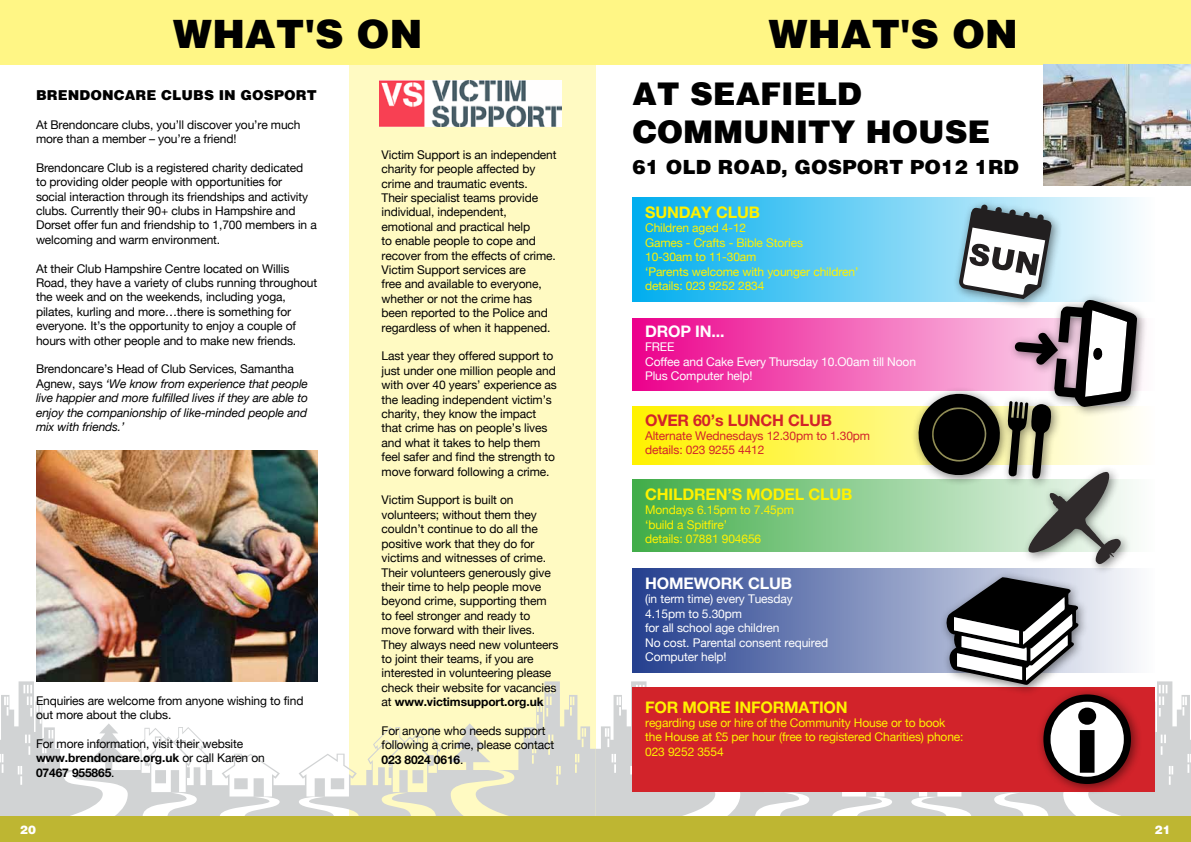
<style>
.page{position:relative;width:1191px;height:842px;background:#fff}
.page>*{position:absolute;margin:0;border:0;box-sizing:border-box;transform-origin:0 0}
.t1{font:900 40px "Helvetica";letter-spacing:-.01em;color:#000}
.t2{font:900 32px/38.4px "Helvetica";letter-spacing:-.01em;color:#000}
.t3{font:900 20px "Helvetica";color:#000}
.t4{font:700 16px "Helvetica Neue";letter-spacing:-.01em;color:#fff200}
.t5{font:700 16px "Helvetica Neue";letter-spacing:-.01em;color:#fff}
.t6{font:700 16px "Helvetica Neue";letter-spacing:-.01em;color:#d2232a}
.t7{font:900 14px "Helvetica";color:#000}
.t8{font:12px/14.4px "Helvetica Neue";letter-spacing:-.01em;color:#000}
.t9{font:12px/14.4px "Helvetica Neue";letter-spacing:-.01em;color:#fff200}
.t10{font:italic 12px/14.4px "Helvetica Neue";letter-spacing:-.01em;color:#000}
.t11{font:12px/14.4px "Helvetica Neue";letter-spacing:-.01em;color:#fff}
.t12{font:12px/14.4px "Helvetica Neue";letter-spacing:-.01em;color:#d2232a}
.t13{font:900 12px "Helvetica";color:#fff}
.s1{font-style:normal}
.s2{font-weight:700}
</style>
<div class="page">
<svg style="left:632px;top:197px;width:505px;height:105px;background:#47c4f3"></svg>
<svg style="left:632px;top:318px;width:282px;height:73px;background:#f043aa"></svg>
<svg style="left:632px;top:406px;width:279px;height:59px;background:#fff443"></svg>
<svg style="left:632px;top:479px;width:282px;height:73px;background:#73c278"></svg>
<div style="left:349px;top:64px;width:246px;height:752px;background:#fffac2"></div>
<svg style="left:0;top:681px;width:595px;height:135px"></svg>
<svg style="left:595px;top:681px;width:596px;height:135px;fill:#d1d3d4"></svg>
<svg style="left:632px;top:568px;width:503px;height:105px;background:#7485b7"></svg>
<div style="left:632px;top:687px;width:523px;height:105px;background:#d2232a"></div>
<div style="left:0;top:816px;width:1191px;height:26px;background:#beb632"></div>
<div style="left:0;top:0;width:1191px;height:64px;background:#fff685"></div>
<img style="left:380px;top:81px;width:181px;height:46px">
<img style="left:36px;top:451px;width:281px;height:230px">
<img style="left:1043px;top:64px;width:148px;height:122px">
<div style="left:952px;top:198px;width:110px;height:112px;background:#000;opacity:.5"></div>
<div style="left:1008px;top:293px;width:140px;height:125px;background:#000;opacity:.5"></div>
<div style="left:1021px;top:465px;width:110px;height:110px;background:#000;opacity:.5"></div>
<svg style="left:914px;top:204px;width:223px;height:360px"></svg>
<div style="left:939px;top:570px;width:150px;height:126px;background:#000;opacity:.5"></div>
<svg style="left:945px;top:577px;width:133px;height:108px"></svg>
<div style="left:1036px;top:687px;width:106px;height:108px;background:#000;opacity:.5"></div>
<svg style="left:1043px;top:694px;width:88px;height:90px;background:#987577"></svg>
<h1 class="t1" style="left:173px;top:10px;width:252px">WHAT'S ON</h1>
<h1 class="t1" style="left:768px;top:10px;width:252px">WHAT'S ON</h1>
<h2 class="t2" style="left:632px;top:74px;width:335px">AT SEAFIELD<br>COMMUNITY HOUSE</h2>
<h3 class="t3" style="left:632px;top:155px;width:388px">61 OLD ROAD, GOSPORT PO 12 1RD</h3>
<p class="t7" style="left:36px;top:86px;width:282px">BRENDONCARE CLUBS IN GOSPORT</p>
<p class="t8" style="left:36px;top:117px;width:266px">At Brendoncare clubs, you’ll discover you’re much more than a member – you’re a friend!</p>
<p class="t8" style="left:36px;top:160px;width:282px">Brendoncare Club is a registered charity dedicated<br>to providing older people with opportunities for<br>social interaction through its friendships and activity clubs. Currently their 90+ clubs in Hampshire and Dorset offer fun and friendship to 1,700 members in a welcoming and warm environment.</p>
<p class="t8" style="left:36px;top:261px;width:283px">At their Club Hampshire Centre located on Willis Road, they have a variety of clubs running throughout the week and on the weekends, including yoga, pilates, kurling and more…there is something for everyone. It’s the opportunity to enjoy a couple of hours with other people and to make new friends.</p>
<p class="t10" style="left:36px;top:362px;width:273px"><span class="s1">Brendoncare’s Head of Club Services, Samantha Agnew, says</span> ‘We know from experience that people live happier and more fulfilled lives if they are able to enjoy the companionship of like-minded people and mix with friends.’</p>
<p class="t8" style="left:381px;top:147px;width:177px">Victim Support is an independent charity for people affected by crime and traumatic events.<br>Their specialist teams provide individual, independent, emotional and practical help<br>to enable people to cope and recover from the effects of crime.<br>Victim Support services are<br>free and available to everyone, whether or not the crime has been reported to the Police and regardless of when it happened.</p>
<p class="t8" style="left:381px;top:349px;width:177px">Last year they offered support to just under one million people and with over 40 years’ experience as the leading independent victim’s charity, they know the impact that crime has on people’s lives and what it takes to help them feel safer and find the strength to move forward following a crime.</p>
<p class="t8" style="left:381px;top:493px;width:178px">Victim Support is built on volunteers; without them they couldn’t continue to do all the positive work that they do for victims and witnesses of crime.<br>Their volunteers generously give their time to help people move beyond crime, supporting them to feel stronger and ready to move forward with their lives.<br>They always need new volunteers to joint their teams, if you are interested in volunteering please check their website for vacancies at <span class="s2">www.victimsupport.org.uk</span></p>
<p class="t8" style="left:381px;top:723px;width:174px">For anyone who needs support following a crime, please contact<br><span class="s2">023 8024 0616</span>.</p>
<h3 class="t4" style="left:645px;top:202px;width:35px">SUNDA</h3>
<h3 class="t4" style="left:701px;top:202px;width:60px">Y CLUB</h3>
<p class="t9" style="left:645px;top:221px;width:215px">Children aged 4-12<br>Games - Crafts - Bible Stories<br>10-30am to 11-30am<br>‘Parents welcome with younger children’ details: 023 9252 2834</p>
<h3 class="t5" style="left:645px;top:321px;width:81px">Drop in...</h3>
<p class="t11" style="left:645px;top:340px;width:272px">FREE<br>Coffee and Cake Every Thursday 10.O0am till Noon<br>Plus Computer help!</p>
<h3 class="t6" style="left:645px;top:410px;width:188px">OVER 60’s LUNCH CLUB</h3>
<p class="t12" style="left:645px;top:428px;width:226px">Alternate Wednesdays 12.30pm to 1.30pm details: 023 9255 4412</p>
<h3 class="t4" style="left:645px;top:484px;width:128px">Children’s MODEL</h3>
<h3 class="t4" style="left:808px;top:484px;width:45px">CLUB</h3>
<p class="t9" style="left:645px;top:503px;width:150px">Mondays 6.15pm to 7.45pm ‘build a Spitfire’<br>details: 07881 904656</p>
<h3 class="t5" style="left:645px;top:573px;width:52px">HOMEWOR</h3>
<h3 class="t5" style="left:732px;top:573px;width:61px">K CLUB</h3>
<p class="t11" style="left:645px;top:592px;width:184px">(in term time) every Tuesday<br>4.15pm to 5.30pm<br>for all school age children<br>No cost. Parental consent required<br>Computer help!</p>
<h3 class="t4" style="left:645px;top:697px;width:204px">For more information</h3>
<p class="t9" style="left:645px;top:715px;width:320px">regarding use or hire of the Community House or to book the House at £5 per hour (free to registered Charities) phone:<br>023 9252 3554</p>
<p class="t8" style="left:36px;top:693px;width:269px">Enquiries are welcome from anyone wishing to find out more about the clubs.</p>
<p class="t8" style="left:36px;top:736px;width:230px">For more information, visit their website <span class="s2">www.brendoncare.org.uk</span> or call Karen on<br><span class="s2">07467 955865</span>.</p>
<p class="t13" style="left:20px;top:823px;width:18px">20</p>
<p class="t13" style="left:1155px;top:823px;width:18px">21</p>
</div>
